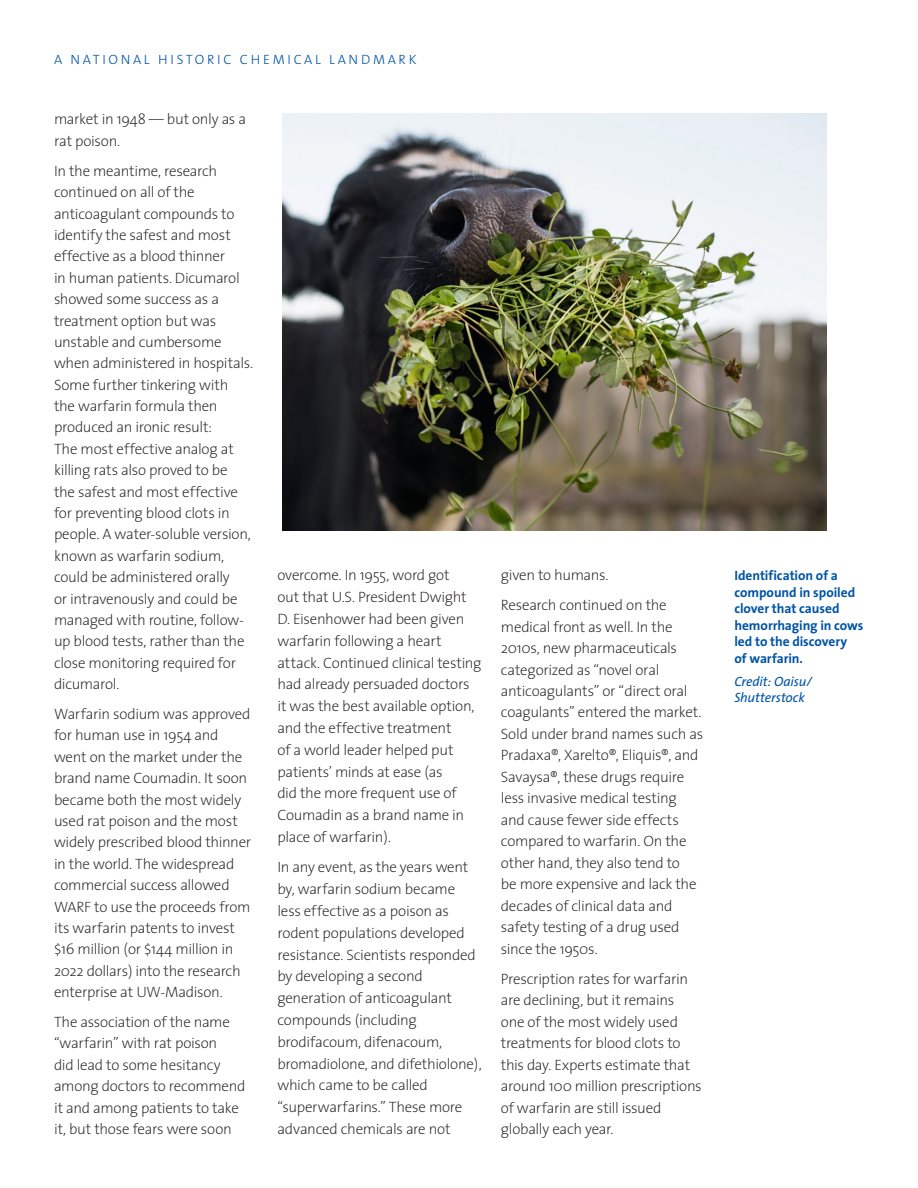
<style>
.page{position:relative;width:918px;height:1188px;background:#fff}
.page>*{position:absolute;margin:0;border:0;box-sizing:border-box;transform-origin:0 0}
.body{font:200 15px/21.5px "The Sans";letter-spacing:-.02em;color:#231f20}
.t1{font:700 13.5px/16.5px "The Sans";letter-spacing:-.005em;color:#0154a6}
.t2{font:300 13.5px "The Sans";letter-spacing:.2em;color:#0154a6}
.t3{font:italic 13.5px/16.5px "The Sans";letter-spacing:-.01em;color:#0154a6}
</style>
<div class="page">
<img style="left:283px;top:113px;width:544px;height:418px">
<p class="t2" style="left:54px;top:48px;width:364px">A NATIONAL HISTORIC CHEMICAL LANDMARK</p>
<p class="body" style="left:54px;top:108px;width:194px">market in 1948 — but only as a rat poison.</p>
<p class="body" style="left:54px;top:160px;width:201px">In the meantime, research continued on all of the anticoagulant compounds to identify the safest and most effective as a blood thinner<br>in human patients. Dicumarol showed some success as a treatment option but was unstable and cumbersome when administered in hospitals.<br>Some further tinkering with the warfarin formula then produced an ironic result:<br>The most effective analog at killing rats also proved to be<br>the safest and most effective for preventing blood clots in people. A water-soluble version, known as warfarin sodium, could be administered orally<br>or intravenously and could be managed with routine, follow&shy;up blood tests, rather than the close monitoring required for dicumarol.</p>
<p class="body" style="left:54px;top:703px;width:199px">Warfarin sodium was approved for human use in 1954 and went on the market under the brand name Coumadin. It soon became both the most widely used rat poison and the most widely prescribed blood thinner in the world. The widespread commercial success allowed<br>WARF to use the proceeds from its warfarin patents to invest $16 million (or $144 million in<br>2022 dollars) into the research enterprise at UW-Madison.</p>
<p class="body" style="left:54px;top:1011px;width:193px">The association of the name “warfarin” with rat poison<br>did lead to some hesitancy among doctors to recommend it and among patients to take it, but those fears were soon</p>
<p class="body" style="left:277px;top:564px;width:206px">overcome. In 1955, word got<br>out that U.S. President Dwight<br>D. Eisenhower had been given warfarin following a heart attack. Continued clinical testing had already persuaded doctors it was the best available option, and the effective treatment<br>of a world leader helped put patients’ minds at ease (as<br>did the more frequent use of<br>Coumadin as a brand name in place of warfarin).</p>
<p class="body" style="left:277px;top:856px;width:206px">In any event, as the years went by, warfarin sodium became less effective as a poison as rodent populations developed resistance. Scientists responded by developing a second generation of anticoagulant compounds (including brodifacoum, difenacoum, bromadiolone, and difethiolone), which came to be called “superwarfarins.” These more advanced chemicals are not</p>
<p class="body" style="left:501px;top:564px;width:109px">given to humans.</p>
<p class="body" style="left:501px;top:594px;width:204px">Research continued on the medical front as well. In the<br>2010s, new pharmaceuticals categorized as “novel oral anticoagulants” or “direct oral coagulants” entered the market.<br>Sold under brand names such as<br>Pradaxa®, Xarelto®, Eliquis®, and<br>Savaysa®, these drugs require less invasive medical testing and cause fewer side effects compared to warfarin. On the other hand, they also tend to<br>be more expensive and lack the decades of clinical data and safety testing of a drug used since the 1950s.</p>
<p class="body" style="left:501px;top:967px;width:202px">Prescription rates for warfarin are declining, but it remains<br>one of the most widely used treatments for blood clots to this day. Experts estimate that around 100 million prescriptions of warfarin are still issued globally each year.</p>
<p class="t1" style="left:734px;top:567px;width:131px">Identification of a compound in spoiled clover that caused hemorrhaging in cows led to the discovery<br>of warfarin.</p>
<p class="t3" style="left:734px;top:673px;width:79px">Credit: Oaisu/<br>Shutterstock</p>
</div>
